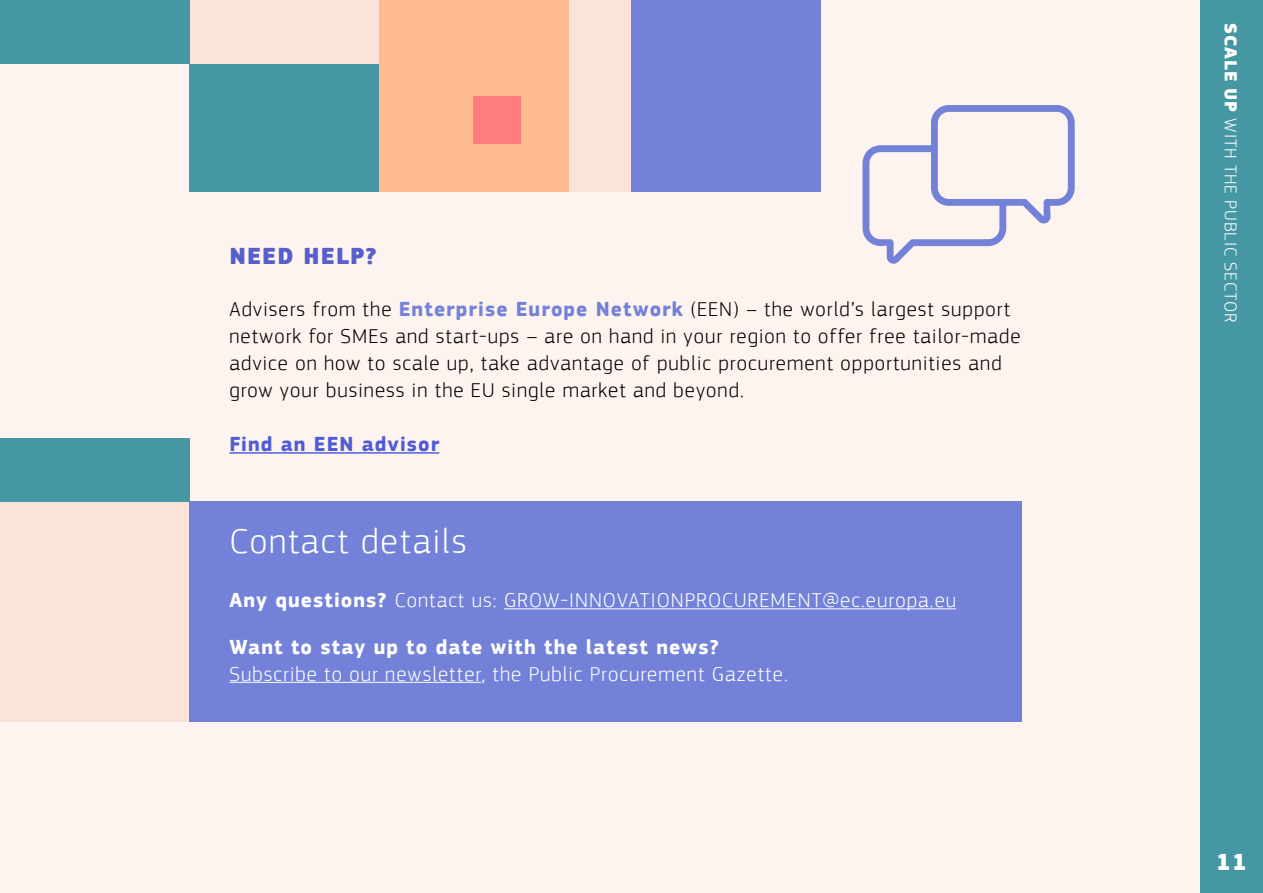
<style>
.page{position:relative;width:1263px;height:893px;background:#fff}
.page>*{position:absolute;margin:0;border:0;box-sizing:border-box;transform-origin:0 0}
.t1{font:300 36px "EC Square Sans Pro";letter-spacing:.05em;color:#fff}
.t2{font:900 24px "EC Square Sans Pro";letter-spacing:.05em;color:#585fcc}
.t3{font:900 24px "EC Square Sans Pro";color:#fff}
.t4{font:300 21px/27px "EC Square Sans Pro";letter-spacing:.05em;color:#000}
.t5{font:300 21px "EC Square Sans Pro";letter-spacing:.05em;color:#fff}
.t6{font:700 21px "EC Square Sans Pro";letter-spacing:.05em;color:#fff}
.t7{font:700 21px "EC Square Sans Pro";letter-spacing:.05em;color:#4f5cd6}
.t8{font:300 18px "EC Square Sans Pro";letter-spacing:.05em;color:#fff}
.s1{font-weight:700;color:#7382d8}
.s2{font-weight:700}
.s3{font-weight:900}
</style>
<div class="page">
<div style="left:0;top:0;width:1200px;height:893px;background:#fdf3ef"></div>
<div style="left:1200px;top:0;width:63px;height:893px;background:#4598a3"></div>
<div style="left:0;top:501px;width:189px;height:220px;background:#fae3d9"></div>
<div style="left:189px;top:501px;width:832px;height:220px;background:#7382d8"></div>
<hr style="left:229px;top:452px;width:210px;height:2px;background:#4f5cd6">
<hr style="left:504px;top:608px;width:452px;height:1px;background:#fff">
<hr style="left:229px;top:682px;width:252px;height:1px;background:#fff">
<div style="left:189px;top:0;width:442px;height:191px;background:#fae3d9"></div>
<div style="left:0;top:0;width:189px;height:64px;background:#4598a3"></div>
<div style="left:0;top:438px;width:189px;height:63px;background:#4598a3"></div>
<div style="left:189px;top:64px;width:190px;height:127px;background:#4598a3"></div>
<div style="left:379px;top:0;width:189px;height:191px;background:#ffbc8f"></div>
<div style="left:474px;top:96px;width:47px;height:48px;background:#ff7d7d"></div>
<div style="left:631px;top:0;width:190px;height:191px;background:#7382d8"></div>
<svg style="left:862px;top:105px;width:213px;height:159px"></svg>
<p class="t2" style="left:229px;top:241px;width:149px">NEED HELP?</p>
<p class="t4" style="left:229px;top:296px;width:792px">Advisers from the <span class="s1">Enterprise Europe Network</span> (EEN) – the world’s largest support network for SMEs and start-ups – are on hand in your region to offer free tailor-made advice on how to scale up, take advantage of public procurement opportunities and grow your business in the EU single market and beyond.</p>
<p class="t7" style="left:229px;top:432px;width:211px">Find an EEN advisor</p>
<h1 class="t1" style="left:229px;top:520px;width:239px">Contact details</h1>
<p class="t5" style="left:229px;top:588px;width:728px"><span class="s2">Any questions?</span> Contact us: GROW-INNOVATIONPROCUREMENT@ec.europa.eu</p>
<p class="t6" style="left:229px;top:634px;width:491px">Want to stay up to date with the latest news?</p>
<p class="t5" style="left:229px;top:661px;width:560px">Subscribe to our newsletter, the Public Procurement Gazette.</p>
<p class="t8" style="left:1241px;top:23px;width:300px;rotate:90deg"><span class="s3">SCALE UP</span> WITH THE PUBLIC SECTOR</p>
<p class="t3" style="left:1216px;top:847px;width:32px">11</p>
</div>
